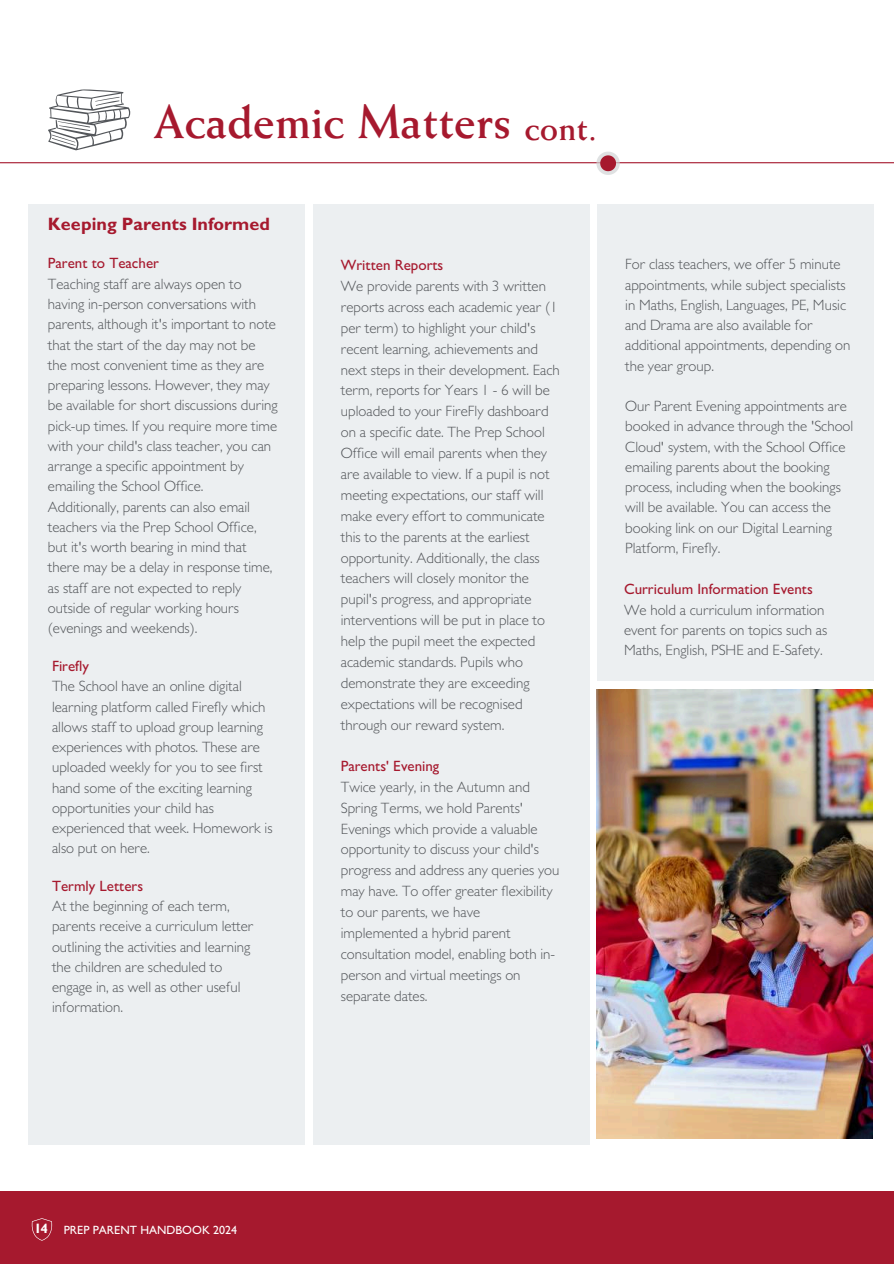
<style>
.page{position:relative;width:894px;height:1264px;background:#fff}
.page>*{position:absolute;margin:0;border:0;box-sizing:border-box;transform-origin:0 0}
.t1{font:700 48px "Weiss Std";color:#a6192e}
.t2{font:700 34.5px "Weiss Std";color:#a6192e}
.t3{font:700 18px "Gill Sans";color:#a6192e}
.t4{font:300 15px/20.2px "Gill Sans";color:#53565a}
.t5{font:500 15px "Gill Sans";color:#a6192e}
.t6{font:500 12px "Gill Sans";color:#fff}
.s1{font-weight:700;font-size:13.5px}
</style>
<div class="page">
<div style="left:0;top:1191px;width:893px;height:72px;background:#a6192e"></div>
<hr style="left:0;top:162px;width:893px;height:1px;background:#a6192e">
<svg style="left:31px;top:1218px;width:22px;height:22px"></svg>
<svg style="left:48px;top:89px;width:83px;height:61px"></svg>
<svg style="left:596px;top:152px;width:23px;height:23px"></svg>
<div style="left:29px;top:205px;width:275px;height:939px;background:#eceff1"></div>
<div style="left:313px;top:205px;width:276px;height:939px;background:#eceff1"></div>
<div style="left:597px;top:205px;width:275px;height:475px;background:#eceff1"></div>
<img style="left:596px;top:689px;width:276px;height:449px">
<h1 class="t1" style="left:153px;top:103px;width:359px">Academic Matters</h1>
<h2 class="t2" style="left:524px;top:115px;width:74px">cont.</h2>
<p class="t3" style="left:48px;top:217px;width:223px">Keeping Parents Informed</p>
<p class="t5" style="left:48px;top:258px;width:112px">Parent to Teacher</p>
<p class="t4" style="left:48px;top:276px;width:231px">Teaching staff are always open to having in-person conversations with parents, although it's important to note that the start of the day may not be the most convenient time as they are preparing lessons. However, they may be available for short discussions during pick-up times. If you require more time with your child's class teacher, you can arrange a specific appointment by emailing the School Office.<br>Additionally, parents can also email teachers via the Prep School Office, but it's worth bearing in mind that there may be a delay in response time, as staff are not expected to reply outside of regular working hours (evenings and weekends).</p>
<p class="t5" style="left:52px;top:660px;width:38px">Firefly</p>
<p class="t4" style="left:52px;top:678px;width:222px">The School have an online digital learning platform called Firefly which allows staff to upload group learning experiences with photos. These are uploaded weekly for you to see first hand some of the exciting learning opportunities your child has experienced that week. Homework is also put on here.</p>
<p class="t5" style="left:52px;top:880px;width:93px">Termly Letters</p>
<p class="t4" style="left:52px;top:898px;width:203px">At the beginning of each term, parents receive a curriculum letter outlining the activities and learning the children are scheduled to engage in, as well as other useful information.</p>
<p class="t5" style="left:341px;top:260px;width:104px">Written Reports</p>
<p class="t4" style="left:341px;top:278px;width:220px;line-height:20.9px">We provide parents with 3 written reports across each academic year (1 per term) to highlight your child's recent learning, achievements and next steps in their development. Each term, reports for Years 1 - 6 will be uploaded to your FireFly dashboard on a specific date. The Prep School Office will email parents when they are available to view. If a pupil is not meeting expectations, our staff will make every effort to communicate this to the parents at the earliest opportunity. Additionally, the class teachers will closely monitor the pupil's progress, and appropriate interventions will be put in place to help the pupil meet the expected academic standards. Pupils who demonstrate they are exceeding expectations will be recognised through our reward system.</p>
<p class="t5" style="left:341px;top:760px;width:100px">Parents' Evening</p>
<p class="t4" style="left:341px;top:778px;width:220px;line-height:20.9px">Twice yearly, in the Autumn and<br>Spring Terms, we hold Parents'<br>Evenings which provide a valuable opportunity to discuss your child's progress and address any queries you may have. To offer greater flexibility to our parents, we have implemented a hybrid parent consultation model, enabling both in&shy;person and virtual meetings on separate dates.</p>
<p class="t4" style="left:625px;top:256px;width:227px">For class teachers, we offer 5 minute appointments, while subject specialists in Maths, English, Languages, PE, Music and Drama are also available for additional appointments, depending on the year group.</p>
<p class="t4" style="left:625px;top:398px;width:229px">Our Parent Evening appointments are booked in advance through the 'School Cloud' system, with the School Office emailing parents about the booking process, including when the bookings will be available. You can access the booking link on our Digital Learning Platform, Firefly.</p>
<p class="t5" style="left:624px;top:584px;width:190px">Curriculum Information Events</p>
<p class="t4" style="left:624px;top:601px;width:205px">We hold a curriculum information event for parents on topics such as<br>Maths, English, PSHE and E-Safety.</p>
<p class="t6" style="left:34px;top:1225px;width:204px"><span class="s1">14</span> PREP PARENT HANDBOOK 2024</p>
</div>
